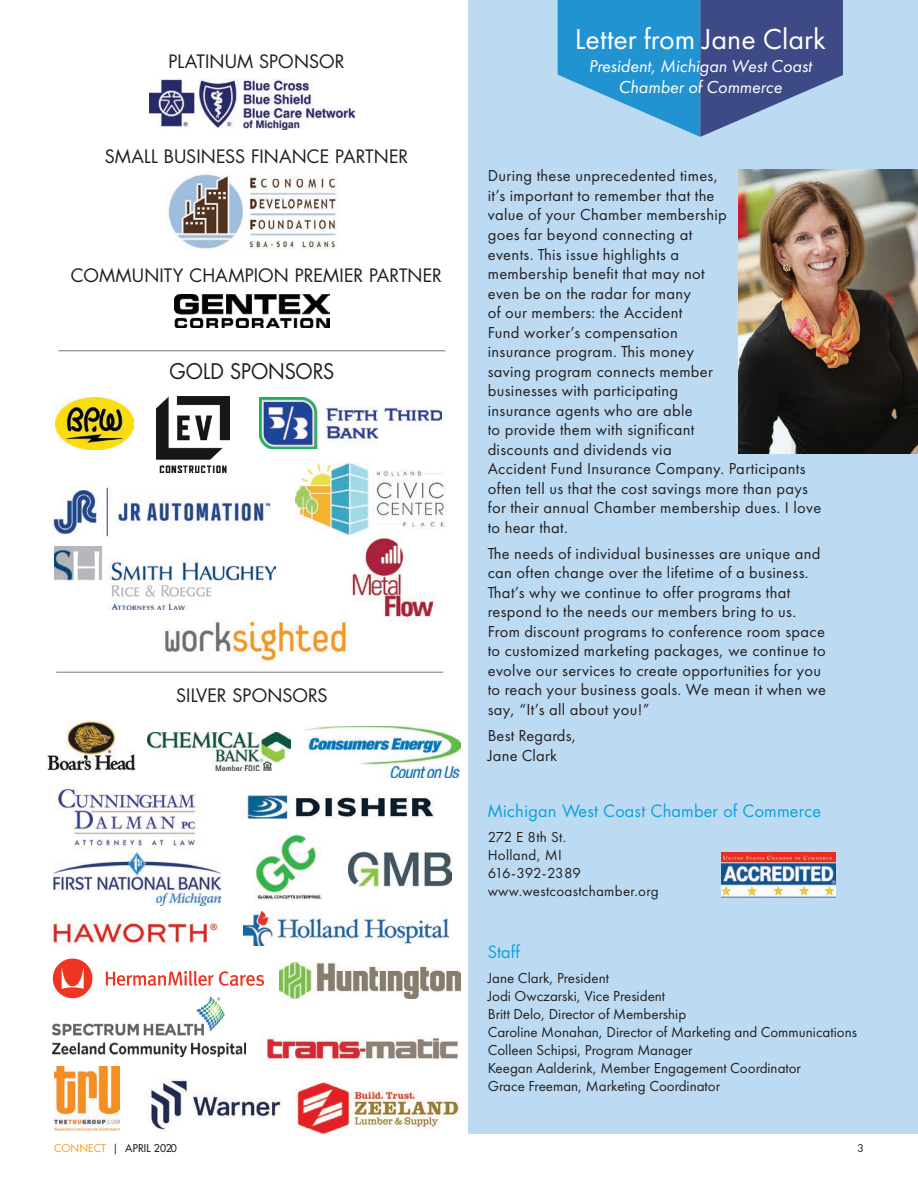
<style>
.page{position:relative;width:918px;height:1188px;background:#fff}
.page>*{position:absolute;margin:0;border:0;box-sizing:border-box;transform-origin:0 0}
.t1{font:52.5px "Herman Miller Logo Normal";color:#ef3522}
.t2{font:30px "Futura PT";color:#fff}
.t3{font:21px "Futura";letter-spacing:-.005em;color:#231f20;scale:.95 1}
.t4{font:18px "Futura";letter-spacing:.005em;color:#231f20}
.t5{font:italic 18px/21px "Futura PT";color:#fff;text-align:center}
.t6{font:16.5px/19.5px "Futura PT";letter-spacing:.02em;color:#231f20}
.t7{font:16.5px "Futura";letter-spacing:.01em;color:#0ca0dc}
.t8{font:15px/18px "Futura PT";color:#231f20}
.t9{font:15px/18px "Futura PT";letter-spacing:.02em;color:#231f20}
.t10{font:10.5px "Futura";letter-spacing:.02em;color:#231f20}
.t11{font:10.5px "Futura";color:#231f20}
.s1{color:#f89b24}
.s2{font-style:inherit}
</style>
<div class="page">
<img style="left:53px;top:997px;width:193px;height:59px">
<div style="left:468px;top:0;width:450px;height:1134px;background:#bcdbf2"></div>
<img style="left:738px;top:170px;width:180px;height:283px">
<svg style="left:558px;top:0;width:285px;height:137px"></svg>
<img style="left:149px;top:78px;width:206px;height:51px">
<img style="left:174px;top:294px;width:156px;height:33px">
<img style="left:168px;top:174px;width:170px;height:76px">
<img style="left:352px;top:538px;width:82px;height:82px">
<img style="left:54px;top:853px;width:166px;height:53px">
<svg style="left:106px;top:971px;width:158px;height:15px"></svg>
<img style="left:148px;top:732px;width:142px;height:38px">
<img style="left:304px;top:726px;width:156px;height:52px">
<img style="left:56px;top:398px;width:78px;height:51px">
<img style="left:46px;top:720px;width:90px;height:52px">
<img style="left:147px;top:1079px;width:134px;height:51px">
<img style="left:53px;top:920px;width:165px;height:26px">
<img style="left:244px;top:911px;width:204px;height:35px">
<img style="left:291px;top:1082px;width:168px;height:54px">
<img style="left:348px;top:852px;width:104px;height:36px">
<img style="left:247px;top:795px;width:187px;height:24px">
<img style="left:260px;top:397px;width:181px;height:52px">
<img style="left:53px;top:486px;width:218px;height:51px">
<img style="left:163px;top:619px;width:186px;height:42px">
<img style="left:54px;top:546px;width:221px;height:64px">
<img style="left:279px;top:962px;width:182px;height:36px">
<hr style="left:56px;top:672px;width:387px;height:1px;background:#6f7d7c">
<hr style="left:58px;top:351px;width:387px;height:1px;background:#6f7d7c">
<img style="left:156px;top:396px;width:74px;height:76px">
<img style="left:266px;top:1035px;width:193px;height:29px">
<img style="left:296px;top:462px;width:150px;height:73px">
<img style="left:54px;top:788px;width:144px;height:61px">
<img style="left:55px;top:1067px;width:65px;height:64px">
<img style="left:722px;top:853px;width:113px;height:45px">
<img style="left:255px;top:833px;width:67px;height:67px">
<p class="t4" style="left:168px;top:50px;width:178px">PLATINUM SPONSOR</p>
<p class="t4" style="left:105px;top:145px;width:305px">SMALL BUSINESS FINANCE PARTNER</p>
<p class="t4" style="left:71px;top:264px;width:373px">COMMUNITY CHAMPION PREMIER PARTNER</p>
<p class="t3" style="left:170px;top:358px;width:175px">GOLD SPONSORS</p>
<p class="t4" style="left:176px;top:684px;width:153px">SILVER SPONSORS</p>
<h1 class="t1" style="left:51px;top:956px;width:45px">Y</h1>
<h2 class="t2" style="left:575px;top:21px;width:252px">Letter from Jane Clark</h2>
<p class="t5" style="left:589px;top:56px;width:225px">President, Michigan West Coast<br>Chamber of Commerce</p>
<p class="t6" style="left:488px;top:166px;width:335px">During these unprecedented times,<br>it’s important to remember that the<br>value of your Chamber membership<br>goes far beyond connecting at<br>events. This issue highlights a<br>membership benefit that may not<br>even be on the radar for many<br>of our members: the Accident<br>Fund worker’s compensation<br>insurance program. This money<br>saving program connects member<br>businesses with participating<br>insurance agents who are able<br>to provide them with significant<br>discounts and dividends via<br>Accident Fund Insurance Company. Participants often tell us that the cost savings more than pays for their annual Chamber membership dues. I love to hear that.</p>
<p class="t6" style="left:488px;top:543px;width:340px">The needs of individual businesses are unique and can often change over the lifetime of a business.<br>That’s why we continue to offer programs that respond to the needs our members bring to us.<br>From discount programs to conference room space to customized marketing packages, we continue to evolve our services to create opportunities for you to reach your business goals. We mean it when we say, “It’s all about you!”</p>
<p class="t6" style="left:488px;top:726px;width:90px">Best Regards,<br>Jane Clark</p>
<p class="t7" style="left:488px;top:801px;width:335px">Michigan West Coast Chamber of Commerce</p>
<p class="t9" style="left:488px;top:828px;width:172px">272 E 8th St.<br>Holland, MI<br>616-392-2389 www.westcoastchamber.org</p>
<p class="t7" style="left:488px;top:941px;width:34px">Staff</p>
<p class="t8" style="left:488px;top:968px;width:371px">Jane Clark, President<br>Jodi Owczarski, Vice President<br>Britt Delo, Director of Membership<br>Caroline Monahan, Director of Marketing and Communications Colleen Schipsi, Program Manager<br>Keegan Aalderink, Member Engagement Coordinator<br>Grace Freeman, Marketing Coordinator</p>
<p class="t10" style="left:54px;top:1142px;width:125px"><span class="s1">CONNECT</span> <span class="s2">|</span> APRIL 2020</p>
<p class="t11" style="left:858px;top:1142px;width:8px">3</p>
</div>
